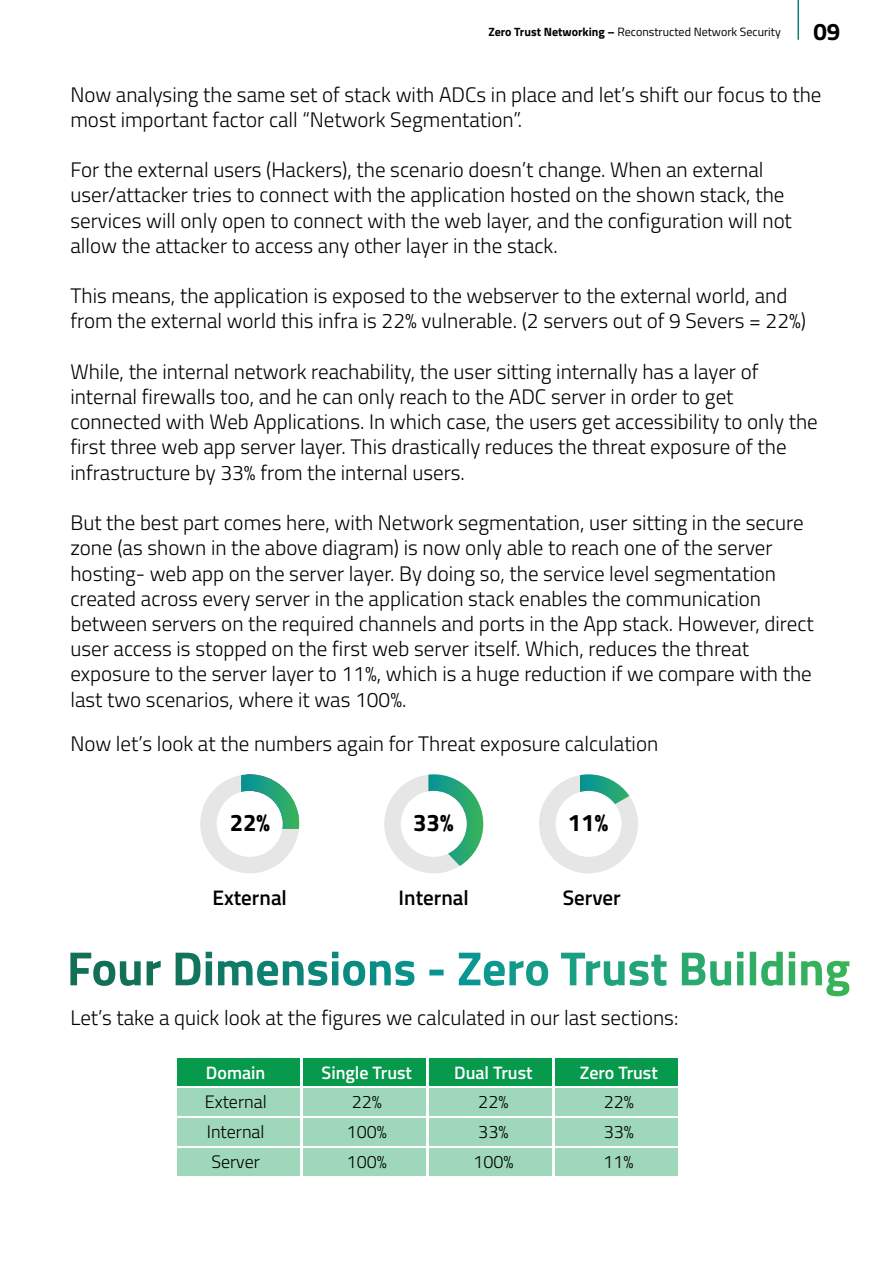
<style>
.page{position:relative;width:893px;height:1263px;background:#fff}
.page>*{position:absolute;margin:0;border:0;box-sizing:border-box;transform-origin:0 0}
.t1{font:700 24px "Titillium Web";color:#000}
.t2{font:300 21px/25.2px "Titillium Web";color:#000}
.t3{font:600 21px "Titillium Web";color:#000}
.t4{font:300 18px "Titillium Web";color:#000}
.t5{font:600 18px "Titillium Web";color:#fff}
.t6{font:12px "Titillium Web";color:#000}
.s1{font-weight:700}
</style>
<div class="page">
<div style="left:177px;top:1058px;width:123px;height:28px;background:#07994c"></div>
<div style="left:303px;top:1058px;width:123px;height:28px;background:#07994c"></div>
<div style="left:429px;top:1058px;width:123px;height:28px;background:#07994c"></div>
<div style="left:555px;top:1058px;width:123px;height:28px;background:#07994c"></div>
<div style="left:177px;top:1088px;width:123px;height:27px;background:#9ed7b9"></div>
<div style="left:303px;top:1088px;width:123px;height:27px;background:#9ed7b9"></div>
<div style="left:429px;top:1088px;width:123px;height:27px;background:#9ed7b9"></div>
<div style="left:555px;top:1088px;width:123px;height:27px;background:#9ed7b9"></div>
<div style="left:177px;top:1118px;width:123px;height:27px;background:#9ed7b9"></div>
<div style="left:303px;top:1118px;width:123px;height:27px;background:#9ed7b9"></div>
<div style="left:429px;top:1118px;width:123px;height:27px;background:#9ed7b9"></div>
<div style="left:555px;top:1118px;width:123px;height:27px;background:#9ed7b9"></div>
<div style="left:177px;top:1148px;width:123px;height:27px;background:#9ed7b9"></div>
<div style="left:303px;top:1148px;width:123px;height:27px;background:#9ed7b9"></div>
<div style="left:429px;top:1148px;width:123px;height:27px;background:#9ed7b9"></div>
<div style="left:555px;top:1148px;width:123px;height:27px;background:#9ed7b9"></div>
<svg style="left:70px;top:952px;width:752px;height:34px"></svg>
<svg style="left:200px;top:774px;width:99px;height:99px"></svg>
<svg style="left:384px;top:774px;width:99px;height:99px"></svg>
<svg style="left:539px;top:774px;width:99px;height:99px"></svg>
<p class="t6" style="left:488px;top:23px;width:294px"><span class="s1">Zero Trust Networking –</span> Reconstructed Network Security</p>
<p class="t1" style="left:813px;top:13px;width:28px">09</p>
<p class="t2" style="left:70px;top:81px;width:753px">Now analysing the same set of stack with ADCs in place and let’s shift our focus to the most important factor call “Network Segmentation”.</p>
<p class="t2" style="left:70px;top:156px;width:723px">For the external users (Hackers), the scenario doesn’t change. When an external user/attacker tries to connect with the application hosted on the shown stack, the services will only open to connect with the web layer, and the configuration will not allow the attacker to access any other layer in the stack.</p>
<p class="t2" style="left:70px;top:282px;width:737px">This means, the application is exposed to the webserver to the external world, and from the external world this infra is 22% vulnerable. (2 servers out of 9 Severs = 22%)</p>
<p class="t2" style="left:70px;top:358px;width:749px">While, the internal network reachability, the user sitting internally has a layer of internal firewalls too, and he can only reach to the ADC server in order to get connected with Web Applications. In which case, the users get accessibility to only the first three web app server layer. This drastically reduces the threat exposure of the infrastructure by 33% from the internal users.</p>
<p class="t2" style="left:70px;top:509px;width:745px">But the best part comes here, with Network segmentation, user sitting in the secure zone (as shown in the above diagram) is now only able to reach one of the server hosting- web app on the server layer. By doing so, the service level segmentation created across every server in the application stack enables the communication between servers on the required channels and ports in the App stack. However, direct user access is stopped on the first web server itself. Which, reduces the threat exposure to the server layer to 11%, which is a huge reduction if we compare with the last two scenarios, where it was 100%.</p>
<p class="t2" style="left:70px;top:729px;width:589px">Now let’s look at the numbers again for Threat exposure calculation</p>
<p class="t1" style="left:230px;top:804px;width:42px">22%</p>
<p class="t1" style="left:413px;top:804px;width:42px">33%</p>
<p class="t1" style="left:568px;top:804px;width:42px">11%</p>
<p class="t3" style="left:212px;top:881px;width:76px">External</p>
<p class="t3" style="left:399px;top:881px;width:72px">Internal</p>
<p class="t3" style="left:563px;top:881px;width:60px">Server</p>
<p class="t2" style="left:70px;top:1004px;width:609px">Let’s take a quick look at the figures we calculated in our last sections:</p>
<p class="t5" style="left:206px;top:1059px;width:61px">Domain</p>
<p class="t5" style="left:322px;top:1059px;width:92px">Single Trust</p>
<p class="t5" style="left:454px;top:1059px;width:80px">Dual Trust</p>
<p class="t5" style="left:580px;top:1059px;width:79px">Zero Trust</p>
<p class="t4" style="left:205px;top:1089px;width:63px">External</p>
<p class="t4" style="left:352px;top:1089px;width:32px">22%</p>
<p class="t4" style="left:478px;top:1089px;width:32px">22%</p>
<p class="t4" style="left:604px;top:1089px;width:32px">22%</p>
<p class="t4" style="left:207px;top:1119px;width:59px">Internal</p>
<p class="t4" style="left:347px;top:1119px;width:42px">100%</p>
<p class="t4" style="left:478px;top:1119px;width:32px">33%</p>
<p class="t4" style="left:604px;top:1119px;width:32px">33%</p>
<p class="t4" style="left:211px;top:1149px;width:50px">Server</p>
<p class="t4" style="left:347px;top:1149px;width:42px">100%</p>
<p class="t4" style="left:473px;top:1149px;width:42px">100%</p>
<p class="t4" style="left:603px;top:1149px;width:32px">11%</p>
</div>
